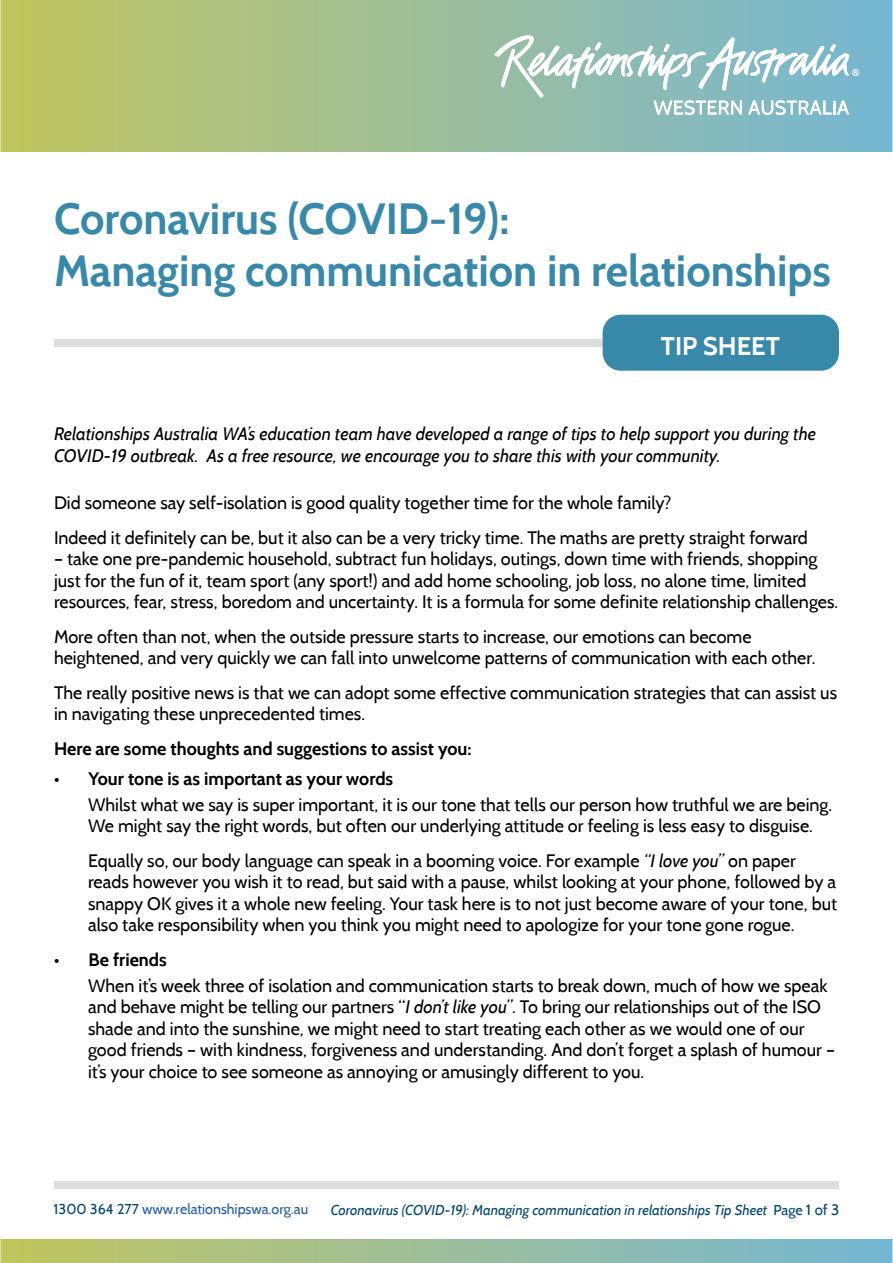
<style>
.page{position:relative;width:893px;height:1263px;background:#fff}
.page>*{position:absolute;margin:0;border:0;box-sizing:border-box;transform-origin:0 0}
.t1{font:700 43.5px/52.2px "Cabin";color:#3889a9}
.t2{font:700 25.5px "Cabin";color:#fff}
.t3{font:18px/21.6px "Cabin";color:#000}
.t4{font:italic 18px/21.6px "Cabin";color:#000}
.t5{font:700 18px "Cabin";color:#000}
.t6{font:italic 14.25px "Cabin";color:#00466d}
.t7{font:14.25px "Cabin";color:#205d9e}
.s1{font-style:italic}
.s2{color:#00466d}
.s3{font-style:normal}
.s4{font-style:normal;font-size:15px}
</style>
<div class="page">
<img style="left:0;top:0;width:893px;height:152px">
<div style="left:54px;top:1181px;width:785px;height:7px;background:#dcddde"></div>
<img style="left:0;top:1240px;width:893px;height:23px">
<div style="left:54px;top:339px;width:549px;height:7px;background:#dcddde"></div>
<div style="left:603px;top:315px;width:236px;height:56px;background:#3889a9;border-radius:18px"></div>
<svg style="left:494px;top:35px;width:365px;height:80px"></svg>
<h1 class="t1" style="left:54px;top:193px;width:778px">Coronavirus (COVID-19):<br>Managing communication in relationships</h1>
<h2 class="t2" style="left:661px;top:331px;width:121px">TIP SHEET</h2>
<p class="t4" style="left:54px;top:423px;width:763px">Relationships Australia WA’s education team have developed a range of tips to help support you during the<br>COVID-19 outbreak. As a free resource, we encourage you to share this with your community.</p>
<p class="t3" style="left:54px;top:486px;width:755px;line-height:34.3px">Did someone say self-isolation is good quality together time for the whole family?<br>Indeed it definitely can be, but it also can be a very tricky time. The maths are pretty straight forward</p>
<p class="t3" style="left:54px;top:548px;width:786px">– take one pre-pandemic household, subtract fun holidays, outings, down time with friends, shopping just for the fun of it, team sport (any sport!) and add home schooling, job loss, no alone time, limited resources, fear, stress, boredom and uncertainty. It is a formula for some definite relationship challenges.</p>
<p class="t3" style="left:54px;top:625px;width:763px">More often than not, when the outside pressure starts to increase, our emotions can become heightened, and very quickly we can fall into unwelcome patterns of communication with each other.</p>
<p class="t3" style="left:54px;top:681px;width:785px">The really positive news is that we can adopt some effective communication strategies that can assist us in navigating these unprecedented times.</p>
<p class="t5" style="left:54px;top:737px;width:419px">Here are some thoughts and suggestions to assist you:</p>
<p class="t5" style="left:54px;top:768px;width:341px">• Your tone is as important as your words</p>
<p class="t3" style="left:88px;top:793px;width:746px">Whilst what we say is super important, it is our tone that tells our person how truthful we are being.<br>We might say the right words, but often our underlying attitude or feeling is less easy to disguise.</p>
<p class="t3" style="left:88px;top:849px;width:751px">Equally so, our body language can speak in a booming voice. For example <span class="s1">“I love you”</span> on paper reads however you wish it to read, but said with a pause, whilst looking at your phone, followed by a snappy OK gives it a whole new feeling. Your task here is to not just become aware of your tone, but also take responsibility when you think you might need to apologize for your tone gone rogue.</p>
<p class="t5" style="left:54px;top:948px;width:114px">• Be friends</p>
<p class="t3" style="left:88px;top:974px;width:748px">When it’s week three of isolation and communication starts to break down, much of how we speak and behave might be telling our partners “<span class="s1">I don’t like you”</span>. To bring our relationships out of the ISO shade and into the sunshine, we might need to start treating each other as we would one of our good friends – with kindness, forgiveness and understanding. And don’t forget a splash of humour – it’s your choice to see someone as annoying or amusingly different to you.</p>
<p class="t7" style="left:54px;top:1200px;width:256px"><span class="s2">1300 364 277</span> www.relationshipswa.org.au</p>
<p class="t6" style="left:331px;top:1201px;width:510px">Coronavirus (COVID-19): Managing communication in relationships Tip Sheet <span class="s3">Page</span> <span class="s4">1 of 3</span></p>
</div>
